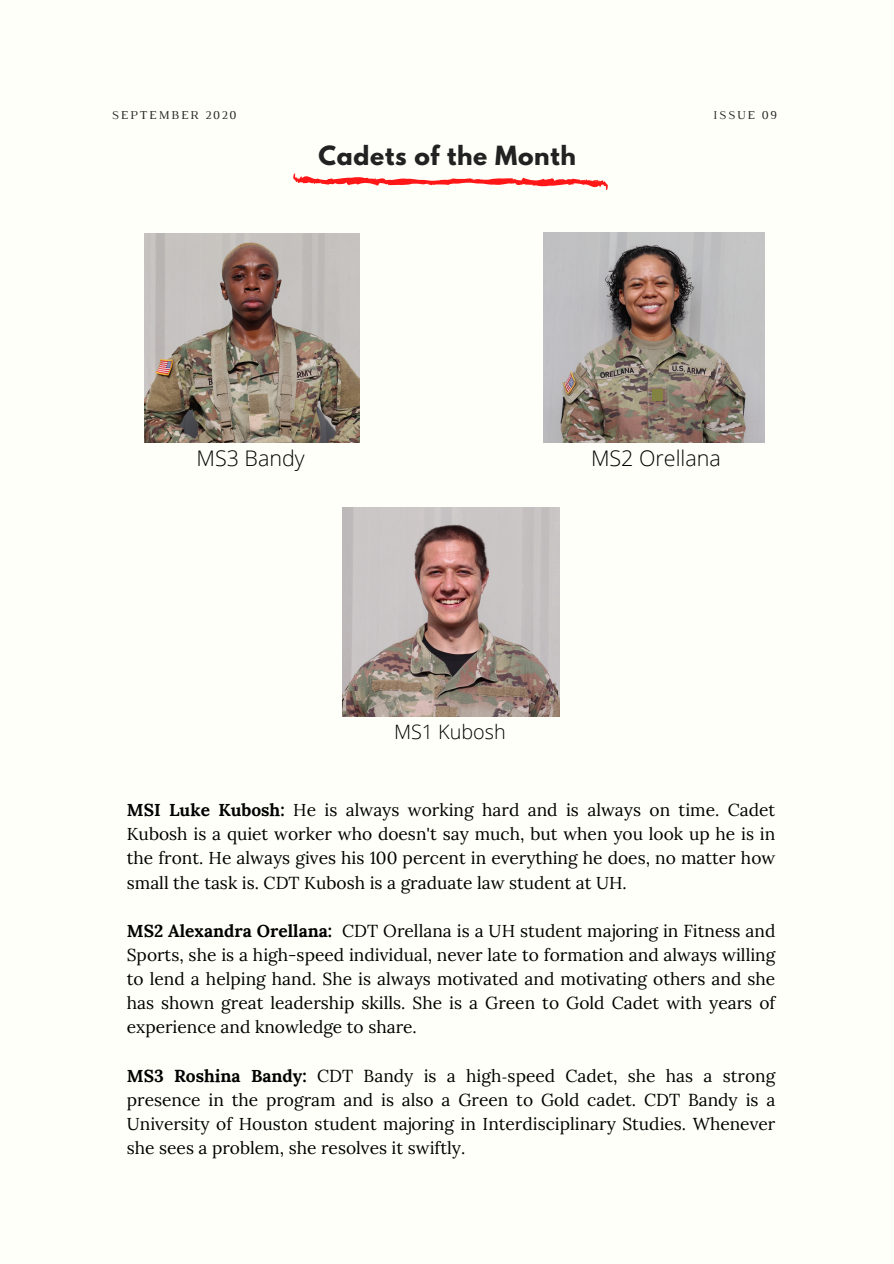
<style>
.page{position:relative;width:894px;height:1264px;background:#fff}
.page>*{position:absolute;margin:0;border:0;box-sizing:border-box;transform-origin:0 0}
.t1{font:72px "Impact";color:#838341}
.t2{font:700 23.4px "League Spartan";letter-spacing:.03em;color:#222}
.t3{font:300 21.45px "Open Sans";color:#000}
.t4{font:300 19.8px "Open Sans";color:#000}
.t5{font:17.25px/24.2px "Lora";color:#000;text-align:justify}
.t6{font:12.3px "Luthier";letter-spacing:.14em;color:#222}
.s1{font-weight:700}
.s2{font-family:"Minion Pro"}
</style>
<div class="page">
<div style="left:0;top:0;width:893px;height:1263px;background:#fffff9"></div>
<svg style="left:293px;top:173px;width:315px;height:17px"></svg>
<img style="left:144px;top:234px;width:215px;height:208px">
<img style="left:544px;top:232px;width:219px;height:210px">
<img style="left:342px;top:507px;width:217px;height:209px">
<p class="t6" style="left:112px;top:110px;width:126px">SEPTEMBER 2020</p>
<p class="t6" style="left:713px;top:110px;width:65px">ISSUE 09</p>
<h2 class="t2" style="left:318px;top:144px;width:259px">Cadets of the Month</h2>
<h1 class="t1" style="left:650px;top:317px;width:15px">.</h1>
<p class="t3" style="left:196px;top:443px;width:110px">MS3 Bandy</p>
<p class="t3" style="left:591px;top:443px;width:131px">MS2 Orellana</p>
<p class="t4" style="left:394px;top:718px;width:113px">MS1 Kubosh</p>
<p class="t5" style="left:127px;top:797px;width:650px"><span class="s1">MSI Luke Kubosh:</span> He is always working hard and is always on time. Cadet Kubosh is a quiet worker who doesn't say much, but when you look up he is in the front. He always gives his 100 percent in everything he does, no matter how small the task is. CDT Kubosh is a graduate law student at UH.</p>
<p class="t5" style="left:127px;top:918px;width:650px"><span class="s1">MS2 Alexandra Orellana:</span> CDT Orellana is a UH student majoring in Fitness and Sports, she is a high-speed individual, never late to formation and always willing to lend a helping hand. She is always motivated and motivating others and she has shown great leadership skills. She is a Green to Gold Cadet with years of experience and knowledge to share.</p>
<p class="t5" style="left:127px;top:1063px;width:650px"><span class="s1">MS3 Roshina Bandy:</span> CDT Bandy is a high<span class="s2">-</span>speed Cadet, she has a strong presence in the program and is also a Green to Gold cadet. CDT Bandy is a University of Houston student majoring in Interdisciplinary Studies. Whenever she sees a problem, she resolves it swiftly.</p>
</div>
